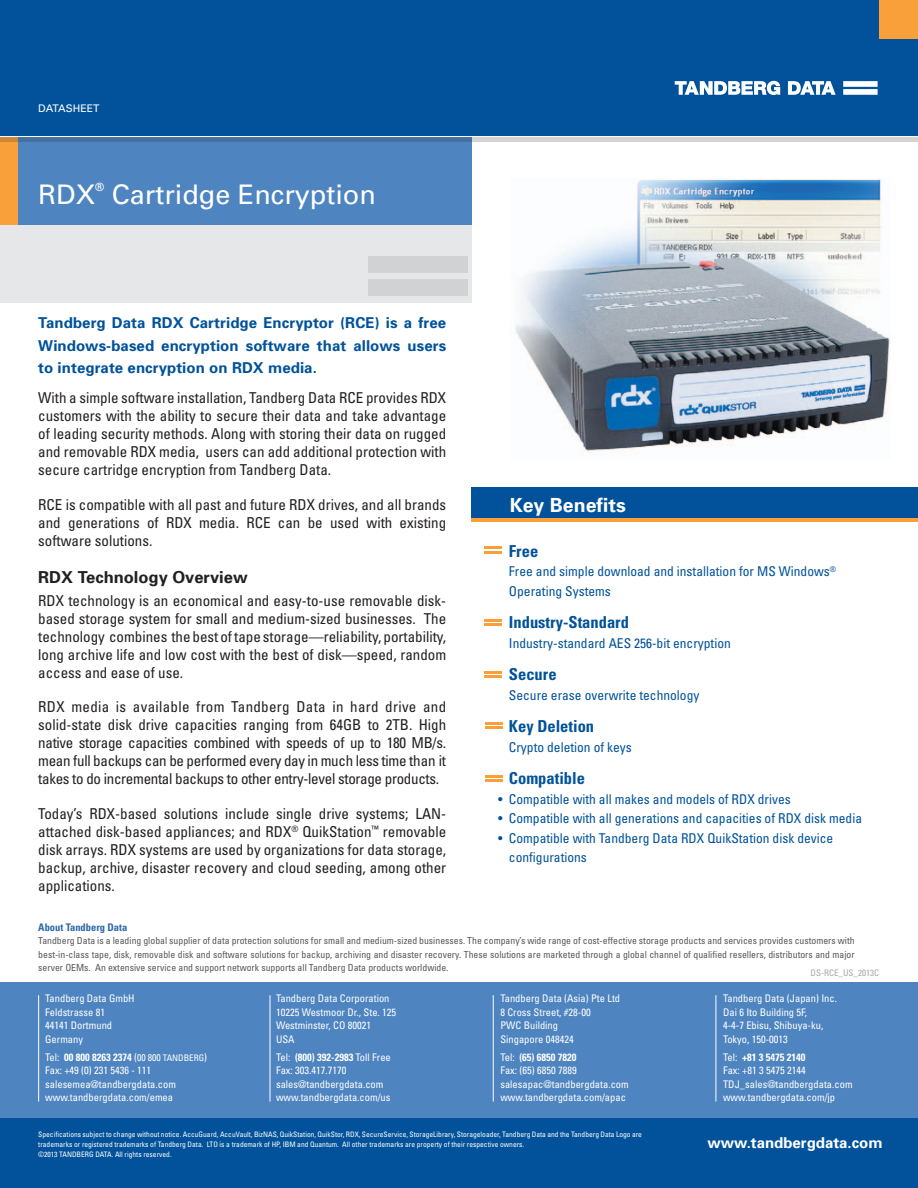
<style>
.page{position:relative;width:918px;height:1188px;background:#fff}
.page>*{position:absolute;margin:0;border:0;box-sizing:border-box;transform-origin:0 0}
.t1{font:27px "Univers";color:#fff}
.t2{font:700 19.5px "Univers";color:#fff}
.t3{font:700 condensed 16.5px "Univers";color:#01529a}
.body_head{font:700 16.5px "Univers";color:#231f20}
.body{font:condensed 15px/18px "Univers";color:#231f20;text-align:justify}
.intro_blue{font:700 15px/22.5px "Univers";letter-spacing:.005em;color:#01529a;text-align:justify}
.t4{font:700 15px "Univers";color:#fff}
.bullet_sub{font:condensed 13.5px/19.5px "Univers";color:#01529a}
.t5{font:11.4px "Univers";color:#fff}
.address{font:condensed 10.5px/13.5px "Univers";color:#fff}
.address-2{font:700 condensed 10.5px "Univers";color:#fff}
.about_DS{font:700 condensed 10.5px "Univers";color:#2e68aa}
.t6{font:10.5px "Univers";color:#fff}
.about_DS-2{font:condensed 9.75px/13.5px "Univers";color:#57585a;text-align:justify}
.body-2{font:condensed 9px "Univers";color:#a8a9ad}
.flyspec_DS{font:condensed 7.5px/9.8px "Univers";color:#fff}
.s1{font-weight:400}
.s2{font-weight:400;font-size:9.75px}
.s3{font-weight:400;font-size:9px}
.s4{font-weight:700}
</style>
<div class="page">
<div style="left:0;top:213px;width:472px;height:90px;background:#e6e7e9"></div>
<div style="left:0;top:135px;width:472px;height:90px;background:#4e84c0"></div>
<div style="left:0;top:135px;width:17px;height:90px;background:#f9a03a"></div>
<svg style="left:0;top:137px;width:918px;height:4px;background:#8da1b7"></svg>
<div style="left:0;top:0;width:918px;height:137px;background:#01529a"></div>
<div style="left:880px;top:0;width:38px;height:38px;background:#f9a03a"></div>
<div style="left:368px;top:256px;width:100px;height:17px;background:#d1d2d4"></div>
<div style="left:368px;top:279px;width:100px;height:17px;background:#d1d2d4"></div>
<svg style="left:675px;top:81px;width:203px;height:14px"></svg>
<hr style="left:0;top:136px;width:918px;height:1px;background:#fff">
<img style="left:515px;top:179px;width:375px;height:272px">
<div style="left:472px;top:513px;width:446px;height:9px;background:#f9a03a"></div>
<div style="left:472px;top:488px;width:446px;height:30px;background:#01529a"></div>
<div style="left:0;top:982px;width:918px;height:155px;background:#4e84c0"></div>
<div style="left:0;top:1118px;width:918px;height:70px;background:#01529a"></div>
<hr style="left:270px;top:995px;width:1px;height:107px;background:#fff">
<hr style="left:493px;top:995px;width:1px;height:107px;background:#fff">
<hr style="left:38px;top:995px;width:1px;height:107px;background:#fff">
<hr style="left:716px;top:995px;width:1px;height:107px;background:#fff">
<svg style="left:485px;top:547px;width:17px;height:6px"></svg>
<hr style="left:485px;top:619px;width:17px;height:3px;background:#f9a03a">
<hr style="left:485px;top:623px;width:17px;height:3px;background:#f9a03a">
<hr style="left:485px;top:671px;width:17px;height:3px;background:#f9a03a">
<hr style="left:485px;top:675px;width:17px;height:3px;background:#f9a03a">
<hr style="left:485px;top:722px;width:18px;height:3px;background:#f9a03a">
<hr style="left:485px;top:726px;width:18px;height:3px;background:#f9a03a">
<svg style="left:485px;top:776px;width:18px;height:6px"></svg>
<p class="t6" style="left:38px;top:101px;width:63px">DATASHEET</p>
<p class="t1" style="left:38px;top:177px;width:58px">RDX</p>
<p class="t5" style="left:95px;top:180px;width:11px">®</p>
<p class="t1" style="left:112px;top:177px;width:266px">Cartridge Encryption</p>
<p class="intro_blue" style="left:38px;top:311px;width:409px">Tandberg Data RDX Cartridge Encryptor (RCE) is a free Windows-based encryption software that allows users to integrate encryption on RDX media.</p>
<p class="body" style="left:38px;top:389px;width:409px">With a simple software installation, Tandberg Data RCE provides RDX customers with the ability to secure their data and take advantage of leading security methods. Along with storing their data on rugged and removable RDX media, users can add additional protection with secure cartridge encryption from Tandberg Data.</p>
<p class="body" style="left:38px;top:495px;width:410px">RCE is compatible with all past and future RDX drives, and all brands and generations of RDX media. RCE can be used with existing software solutions.</p>
<p class="body_head" style="left:38px;top:566px;width:211px">RDX Technology Overview</p>
<p class="body" style="left:38px;top:592px;width:410px">RDX technology is an economical and easy-to-use removable disk&shy;based storage system for small and medium-sized businesses. The technology combines the best of tape storage—reliability, portability, long archive life and low cost with the best of disk—speed, random access and ease of use.</p>
<p class="body" style="left:38px;top:698px;width:410px">RDX media is available from Tandberg Data in hard drive and solid-state disk drive capacities ranging from 64GB to 2TB. High native storage capacities combined with speeds of up to 180 MB/s. mean full backups can be performed every day in much less time than it takes to do incremental backups to other entry-level storage products.</p>
<p class="body" style="left:38px;top:804px;width:410px">Today’s RDX-based solutions include single drive systems; LAN&shy;attached disk-based appliances; and RDX<sup>®</sup> QuikStation<sup>™</sup> removable disk arrays. RDX systems are used by organizations for data storage, backup, archive, disaster recovery and cloud seeding, among other applications.</p>
<p class="t2" style="left:510px;top:493px;width:117px">Key Benefits</p>
<p class="t3" style="left:509px;top:541px;width:31px">Free</p>
<p class="bullet_sub" style="left:509px;top:561px;width:329px">Free and simple download and installation for MS Windows<sup>®<br></sup>Operating Systems</p>
<p class="t3" style="left:509px;top:612px;width:122px">Industry-Standard</p>
<p class="bullet_sub" style="left:509px;top:633px;width:223px">Industry-standard AES 256-bit encryption</p>
<p class="t3" style="left:509px;top:664px;width:49px">Secure</p>
<p class="bullet_sub" style="left:509px;top:685px;width:192px">Secure erase overwrite technology</p>
<p class="t3" style="left:509px;top:716px;width:87px">Key Deletion</p>
<p class="bullet_sub" style="left:509px;top:737px;width:124px">Crypto deletion of keys</p>
<p class="t3" style="left:509px;top:768px;width:78px">Compatible</p>
<p class="bullet_sub" style="left:509px;top:789px;width:355px">Compatible with all makes and models of RDX drives<br>Compatible with all generations and capacities of RDX disk media Compatible with Tandberg Data RDX QuikStation disk device configurations</p>
<p class="bullet_sub" style="left:498px;top:789px;width:6px;text-align:justify">• • •</p>
<p class="about_DS" style="left:38px;top:921px;width:91px">About Tandberg Data</p>
<p class="about_DS-2" style="left:38px;top:934px;width:818px">Tandberg Data is a leading global supplier of data protection solutions for small and medium-sized businesses. The company’s wide range of cost-effective storage products and services provides customers with best-in-class tape, disk, removable disk and software solutions for backup, archiving and disaster recovery. These solutions are marketed through a global channel of qualified resellers, distributors and major server OEMs. An extensive service and support network supports all Tandberg Data products worldwide.</p>
<p class="body-2" style="left:811px;top:967px;width:70px">DS-RCE_US_2013C</p>
<p class="address" style="left:45px;top:992px;width:91px">Tandberg Data GmbH</p>
<p class="address" style="left:45px;top:1005px;width:62px">Feldstrasse 81</p>
<p class="address" style="left:45px;top:1019px;width:69px">44141 Dortmund</p>
<p class="address" style="left:45px;top:1032px;width:39px">Germany</p>
<p class="address-2" style="left:45px;top:1051px;width:164px"><span class="s1">Tel:</span> 00 800 8263 2374 <span class="s1">(</span><span class="s2">00 800</span> <span class="s3">TANDBERG</span><span class="s1">)</span></p>
<p class="address" style="left:45px;top:1064px;width:108px">Fax: +49 (0) 231 5436 - 111</p>
<p class="address" style="left:45px;top:1077px;width:132px">salesemea@tandbergdata.com</p>
<p class="address" style="left:45px;top:1091px;width:129px">www.tandbergdata.com/emea</p>
<p class="address" style="left:276px;top:992px;width:115px">Tandberg Data Corporation</p>
<p class="address" style="left:276px;top:1005px;width:122px">10225 Westmoor Dr., Ste. 125</p>
<p class="address" style="left:276px;top:1019px;width:97px">Westminster, CO 80021</p>
<p class="address" style="left:276px;top:1032px;width:20px">USA</p>
<p class="address-2" style="left:276px;top:1051px;width:116px"><span class="s1">Tel:</span> (800) 392-2983 <span class="s1">Toll Free</span></p>
<p class="address" style="left:276px;top:1064px;width:72px">Fax: 303.417.7170</p>
<p class="address" style="left:276px;top:1077px;width:109px">sales@tandbergdata.com</p>
<p class="address" style="left:276px;top:1091px;width:116px">www.tandbergdata.com/us</p>
<p class="address" style="left:500px;top:992px;width:121px">Tandberg Data (Asia) Pte Ltd</p>
<p class="address" style="left:500px;top:1005px;width:92px">8 Cross Street, #28-00<br>PWC Building</p>
<p class="address" style="left:500px;top:1030px;width:78px;line-height:18px">Singapore 048424<br>Tel: <span class="s4">(65) 6850 7820</span></p>
<p class="address" style="left:500px;top:1064px;width:78px">Fax: (65) 6850 7889</p>
<p class="address" style="left:500px;top:1077px;width:130px">salesapac@tandbergdata.com</p>
<p class="address" style="left:500px;top:1091px;width:127px">www.tandbergdata.com/apac</p>
<p class="flyspec_DS" style="left:38px;top:1129px;width:605px">Specifications subject to change without notice. AccuGuard, AccuVault, BizNAS, QuikStation, QuikStor, RDX, SecureService, StorageLibrary, Storageloader, Tandberg Data and the Tandberg Data Logo are trademarks or registered trademarks of Tandberg Data. LTO is a trademark of HP, IBM and Quantum. All other trademarks are property of their respective owners.</p>
<p class="flyspec_DS" style="left:38px;top:1149px;width:135px">©2013 TANDBERG DATA. All rights reserved.</p>
<p class="address" style="left:723px;top:992px;width:116px">Tandberg Data (Japan) Inc.</p>
<p class="address" style="left:723px;top:1005px;width:86px">Dai 6 Ito Building 5F,</p>
<p class="address" style="left:723px;top:1019px;width:102px">4-4-7 Ebisu, Shibuya-ku,</p>
<p class="address" style="left:723px;top:1032px;width:66px">Tokyo, 150-0013</p>
<p class="address-2" style="left:723px;top:1051px;width:84px"><span class="s1">Tel:</span> +81 3 5475 2140</p>
<p class="address" style="left:723px;top:1064px;width:84px">Fax: +81 3 5475 2144</p>
<p class="address" style="left:723px;top:1077px;width:131px">TDJ_sales@tandbergdata.com</p>
<p class="address" style="left:723px;top:1091px;width:114px">www.tandbergdata.com/jp</p>
<p class="t4" style="left:708px;top:1133px;width:177px">www.tandbergdata.com</p>
</div>
